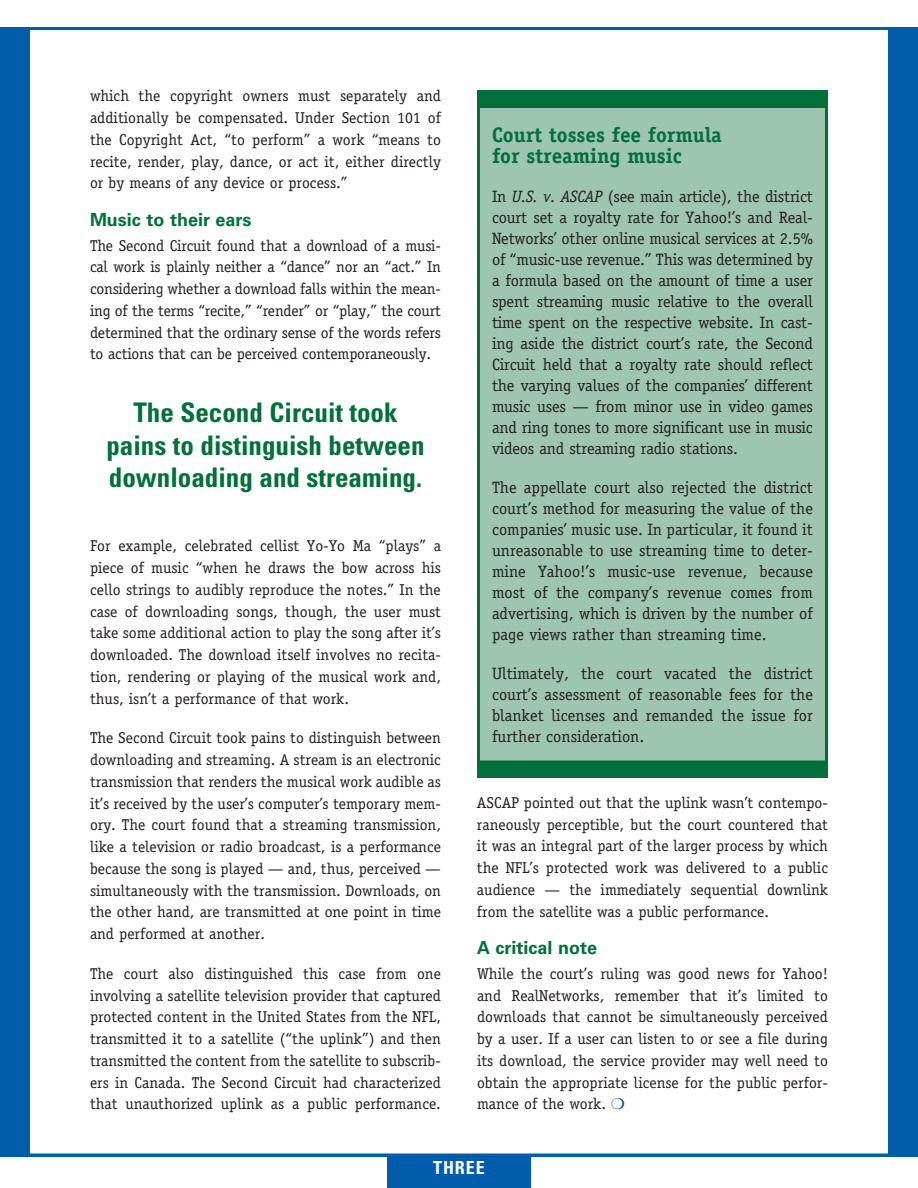
<style>
.page{position:relative;width:918px;height:1188px;background:#fff}
.page>*{position:absolute;margin:0;border:0;box-sizing:border-box;transform-origin:0 0}
.t1{font:700 condensed 27px/32.4px "Univers LT Std";color:#006f3c;text-align:center}
.t2{font:700 21px/21px "Officina Serif Std";color:#006f3c}
.t3{font:700 18px "Univers LT Std";color:#006f3c}
.t4{font:700 condensed 18px "Univers LT Std";letter-spacing:.05em;color:#fff}
.t5{font:16.5px/21px "Officina Serif Std";color:#231f20;text-align:justify}
.t6{font:15.75px/21.8px "Officina Serif Std";color:#231f20;text-align:justify}
.s1{font-style:italic}
</style>
<div class="page">
<div style="left:0;top:27px;width:918px;height:1129px;background:#015dab"></div>
<div style="left:27px;top:27px;width:864px;height:1129px;background:#fff;border:3px solid #015dab"></div>
<div style="left:387px;top:1156px;width:144px;height:32px;background:#015dab"></div>
<div style="left:477px;top:90px;width:351px;height:15px;background:#006f3c"></div>
<div style="left:478px;top:106px;width:348px;height:656px;background:#9ec5b1"></div>
<div style="left:477px;top:105px;width:351px;height:659px;border:3px solid #006f3c"></div>
<div style="left:477px;top:764px;width:351px;height:14px;background:#006f3c"></div>
<p class="t6" style="left:90px;top:85px;width:353px">which the copyright owners must separately and additionally be compensated. Under Section 101 of the Copyright Act, “to perform” a work “means to recite, render, play, dance, or act it, either directly or by means of any device or process.”</p>
<p class="t3" style="left:90px;top:209px;width:163px">Music to their ears</p>
<p class="t6" style="left:90px;top:234px;width:353px">The Second Circuit found that a download of a musi&shy;cal work is plainly neither a “dance” nor an “act.” In considering whether a download falls within the mean&shy;ing of the terms “recite,” “render” or “play,” the court determined that the ordinary sense of the words refers to actions that can be perceived contemporaneously.</p>
<h1 class="t1" style="left:106px;top:396px;width:320px">The Second Circuit took pains to distinguish between downloading and streaming.</h1>
<p class="t6" style="left:90px;top:535px;width:353px">For example, celebrated cellist Yo-Yo Ma “plays” a piece of music “when he draws the bow across his cello strings to audibly reproduce the notes.” In the case of downloading songs, though, the user must take some additional action to play the song after it’s downloaded. The download itself involves no recita&shy;tion, rendering or playing of the musical work and, thus, isn’t a performance of that work.</p>
<p class="t6" style="left:90px;top:727px;width:353px">The Second Circuit took pains to distinguish between downloading and streaming. A stream is an electronic transmission that renders the musical work audible as it’s received by the user’s computer’s temporary mem&shy;ory. The court found that a streaming transmission, like a television or radio broadcast, is a performance because the song is played — and, thus, perceived — simultaneously with the transmission. Downloads, on the other hand, are transmitted at one point in time and performed at another.</p>
<p class="t6" style="left:90px;top:963px;width:353px">The court also distinguished this case from one involving a satellite television provider that captured protected content in the United States from the NFL, transmitted it to a satellite (“the uplink”) and then transmitted the content from the satellite to subscrib&shy;ers in Canada. The Second Circuit had characterized that unauthorized uplink as a public performance.</p>
<h2 class="t2" style="left:492px;top:124px;width:231px">Court tosses fee formula for streaming music</h2>
<p class="t5" style="left:492px;top:186px;width:323px">In <span class="s1">U.S. v. ASCAP</span> (see main article), the district court set a royalty rate for Yahoo!’s and Real-Networks’ other online musical services at 2.5% of “music-use revenue.” This was determined by a formula based on the amount of time a user spent streaming music relative to the overall time spent on the respective website. In cast&shy;ing aside the district court’s rate, the Second Circuit held that a royalty rate should reflect the varying values of the companies’ different music uses — from minor use in video games and ring tones to more significant use in music videos and streaming radio stations.</p>
<p class="t5" style="left:492px;top:477px;width:323px">The appellate court also rejected the district court’s method for measuring the value of the companies’ music use. In particular, it found it unreasonable to use streaming time to deter&shy;mine Yahoo!’s music-use revenue, because most of the company’s revenue comes from advertising, which is driven by the number of page views rather than streaming time.</p>
<p class="t5" style="left:492px;top:663px;width:323px">Ultimately, the court vacated the district court’s assessment of reasonable fees for the blanket licenses and remanded the issue for further consideration.</p>
<p class="t6" style="left:477px;top:792px;width:353px">ASCAP pointed out that the uplink wasn’t contempo&shy;raneously perceptible, but the court countered that it was an integral part of the larger process by which the NFL’s protected work was delivered to a public audience — the immediately sequential downlink from the satellite was a public performance.</p>
<p class="t3" style="left:477px;top:937px;width:122px">A critical note</p>
<p class="t6" style="left:477px;top:963px;width:353px">While the court’s ruling was good news for Yahoo! and RealNetworks, remember that it’s limited to downloads that cannot be simultaneously perceived by a user. If a user can listen to or see a file during its download, the service provider may well need to obtain the appropriate license for the public perfor&shy;mance of the work.</p>
<p class="t4" style="left:433px;top:1157px;width:53px">THREE</p>
</div>
